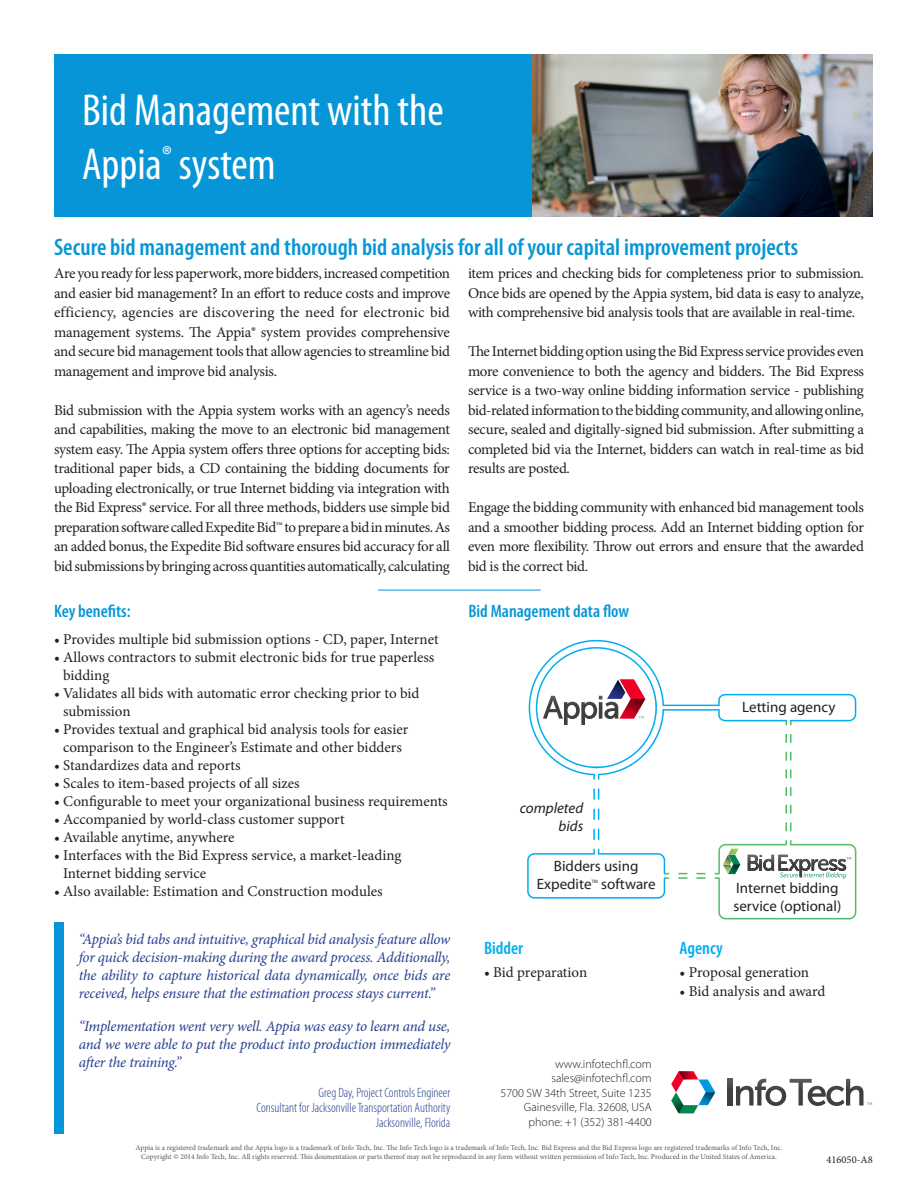
<style>
.page{position:relative;width:918px;height:1188px;background:#fff}
.page>*{position:absolute;margin:0;border:0;box-sizing:border-box;transform-origin:0 0}
.t1{font:condensed 45px/54px "Myriad Pro";color:#fff}
.t2{font:600 condensed 24px "Myriad Pro";color:#0696d7}
.t3{font:600 condensed 18px "Myriad Pro";color:#0696d7}
.t4{font:600 condensed 18px "Myriad Pro";color:#00aeef}
.Appia_body_text{font:15px/19.5px "Minion Pro";letter-spacing:-.005em;color:#231f20;text-align:justify}
.Appia_body_text-2{font:italic 15px/18px "Minion Pro";letter-spacing:-.02em;color:#253f8e;text-align:justify}
.t5{font:15px/18px "Myriad Pro";color:#231f20}
.t6{font:italic 15px/18px "Myriad Pro";color:#231f20;text-align:right}
.Appia_body_text-3{font:300 condensed 13.5px/15px "Myriad Pro";color:#253f8e;text-align:right}
.Contact_info{font:300 12px "Myriad Pro";color:#231f20}
.t7{font:10.5px "Minion Pro";color:#231f20}
.Appia_body_text-4{font:7.5px/9px "Minion Pro";letter-spacing:-.005em;color:#57585a;text-align:center}
.t8{font:4.5px "Arial";color:#231f20}
</style>
<div class="page">
<div style="left:54px;top:54px;width:496px;height:163px;background:#0696d7"></div>
<div style="left:54px;top:922px;width:10px;height:212px;background:#0696d7"></div>
<img style="left:532px;top:54px;width:341px;height:163px">
<hr style="left:378px;top:590px;width:162px;height:1px;background:#0696d7">
<svg style="left:527px;top:639px;width:330px;height:281px"></svg>
<svg style="left:671px;top:1071px;width:44px;height:42px"></svg>
<svg style="left:728px;top:1079px;width:4px;height:27px"></svg>
<svg style="left:736px;top:1079px;width:136px;height:27px"></svg>
<p class="t1" style="left:82px;top:83px;width:363px">Bid Management with the<br>Appia<sup>®</sup> system</p>
<p class="t2" style="left:54px;top:233px;width:746px">Secure bid management and thorough bid analysis for all of your capital improvement projects</p>
<p class="Appia_body_text" style="left:54px;top:264px;width:398px">Are you ready for less paperwork, more bidders, increased competition and easier bid management? In an effort to reduce costs and improve efficiency, agencies are discovering the need for electronic bid management systems. The Appia® system provides comprehensive and secure bid management tools that allow agencies to streamline bid management and improve bid analysis.</p>
<p class="Appia_body_text" style="left:54px;top:401px;width:398px">Bid submission with the Appia system works with an agency’s needs and capabilities, making the move to an electronic bid management system easy. The Appia system offers three options for accepting bids: traditional paper bids, a CD containing the bidding documents for uploading electronically, or true Internet bidding via integration with the Bid Express® service. For all three methods, bidders use simple bid preparation software called Expedite Bid™ to prepare a bid in minutes. As an added bonus, the Expedite Bid software ensures bid accuracy for all bid submissions by bringing across quantities automatically, calculating</p>
<p class="Appia_body_text" style="left:468px;top:264px;width:398px">item prices and checking bids for completeness prior to submission.<br>Once bids are opened by the Appia system, bid data is easy to analyze, with comprehensive bid analysis tools that are available in real-time.</p>
<p class="Appia_body_text" style="left:468px;top:342px;width:398px">The Internet bidding option using the Bid Express service provides even more convenience to both the agency and bidders. The Bid Express service is a two-way online bidding information service - publishing bid-related information to the bidding community, and allowing online, secure, sealed and digitally-signed bid submission. After submitting a completed bid via the Internet, bidders can watch in real-time as bid results are posted.</p>
<p class="Appia_body_text" style="left:468px;top:498px;width:398px">Engage the bidding community with enhanced bid management tools and a smoother bidding process. Add an Internet bidding option for even more flexibility. Throw out errors and ensure that the awarded bid is the correct bid.</p>
<p class="t3" style="left:54px;top:600px;width:78px">Key benefits:</p>
<p class="t3" style="left:468px;top:600px;width:162px">Bid Management data flow</p>
<p class="Appia_body_text" style="left:54px;top:630px;width:386px">• Provides multiple bid submission options - CD, paper, Internet</p>
<p class="Appia_body_text" style="left:63px;top:648px;width:373px;line-height:18px;text-indent:-9px">• Allows contractors to submit electronic bids for true paperless bidding</p>
<p class="Appia_body_text" style="left:63px;top:684px;width:358px;line-height:18px;text-indent:-9px">• Validates all bids with automatic error checking prior to bid submission</p>
<p class="Appia_body_text" style="left:54px;top:720px;width:356px;line-height:18px;text-align:center">• Provides textual and graphical bid analysis tools for easier comparison to the Engineer’s Estimate and other bidders</p>
<p class="Appia_body_text" style="left:54px;top:756px;width:188px">• Standardizes data and reports</p>
<p class="Appia_body_text" style="left:54px;top:774px;width:247px">• Scales to item-based projects of all sizes</p>
<p class="Appia_body_text" style="left:54px;top:792px;width:395px">• Configurable to meet your organizational business requirements</p>
<p class="Appia_body_text" style="left:54px;top:810px;width:292px">• Accompanied by world-class customer support</p>
<p class="Appia_body_text" style="left:54px;top:828px;width:182px">• Available anytime, anywhere</p>
<p class="Appia_body_text" style="left:63px;top:846px;width:340px;line-height:18px;text-indent:-9px">• Interfaces with the Bid Express service, a market-leading<br>Internet bidding service</p>
<p class="Appia_body_text" style="left:54px;top:882px;width:330px">• Also available: Estimation and Construction modules</p>
<p class="t5" style="left:742px;top:698px;width:95px">Letting agency</p>
<p class="t6" style="left:520px;top:799px;width:65px">completed bids</p>
<p class="t5" style="left:537px;top:856px;width:103px;text-indent:17px">Bidders using<br>Expedite</p>
<p class="t8" style="left:592px;top:878px;width:8px">TM</p>
<p class="t5" style="left:601px;top:874px;width:56px">software</p>
<p class="t5" style="left:733px;top:879px;width:109px">Internet bidding service (optional)</p>
<p class="Appia_body_text-2" style="left:79px;top:930px;width:373px">“Appia’s bid tabs and intuitive, graphical bid analysis feature allow for quick decision-making during the award process. Additionally, the ability to capture historical data dynamically, once bids are received, helps ensure that the estimation process stays current.”</p>
<p class="Appia_body_text-2" style="left:79px;top:1017px;width:373px">“Implementation went very well. Appia was easy to learn and use, and we were able to put the product into production immediately after the training.”</p>
<p class="Appia_body_text-3" style="left:319px;top:1085px;width:133px">Greg Day, Project Controls Engineer</p>
<p class="Appia_body_text-3" style="left:257px;top:1100px;width:195px">Consultant for Jacksonville Transportation Authority<br>Jacksonville, Florida</p>
<p class="Appia_body_text-4" style="left:136px;top:1143px;width:648px">Appia is a registered trademark and the Appia logo is a trademark of Info Tech, Inc. The Info Tech logo is a trademark of Info Tech, Inc. Bid Express and the Bid Express logo are registered trademarks of Info Tech, Inc.<br>Copyright © 2014 Info Tech, Inc. All rights reserved. This doumentation or parts thereof may not be reproduced in any form without written permission of Info Tech, Inc. Produced in the United States of America.</p>
<p class="t7" style="left:826px;top:1153px;width:48px">416050-A8</p>
<p class="t4" style="left:484px;top:937px;width:41px">Bidder</p>
<p class="Appia_body_text" style="left:484px;top:962px;width:105px">• Bid preparation</p>
<p class="t4" style="left:680px;top:937px;width:45px">Agency</p>
<p class="Appia_body_text" style="left:680px;top:962px;width:131px">• Proposal generation</p>
<p class="Appia_body_text" style="left:680px;top:982px;width:147px">• Bid analysis and award</p>
<p class="Contact_info" style="left:555px;top:1057px;width:98px">www.infotechfl.com</p>
<p class="Contact_info" style="left:552px;top:1071px;width:102px">sales@infotechfl.com</p>
<p class="Contact_info" style="left:500px;top:1086px;width:153px">5700 SW 34th Street, Suite 1235</p>
<p class="Contact_info" style="left:524px;top:1100px;width:129px">Gainesville, Fla. 32608, USA</p>
<p class="Contact_info" style="left:529px;top:1114px;width:125px">phone: +1 (352) 381-4400</p>
</div>
